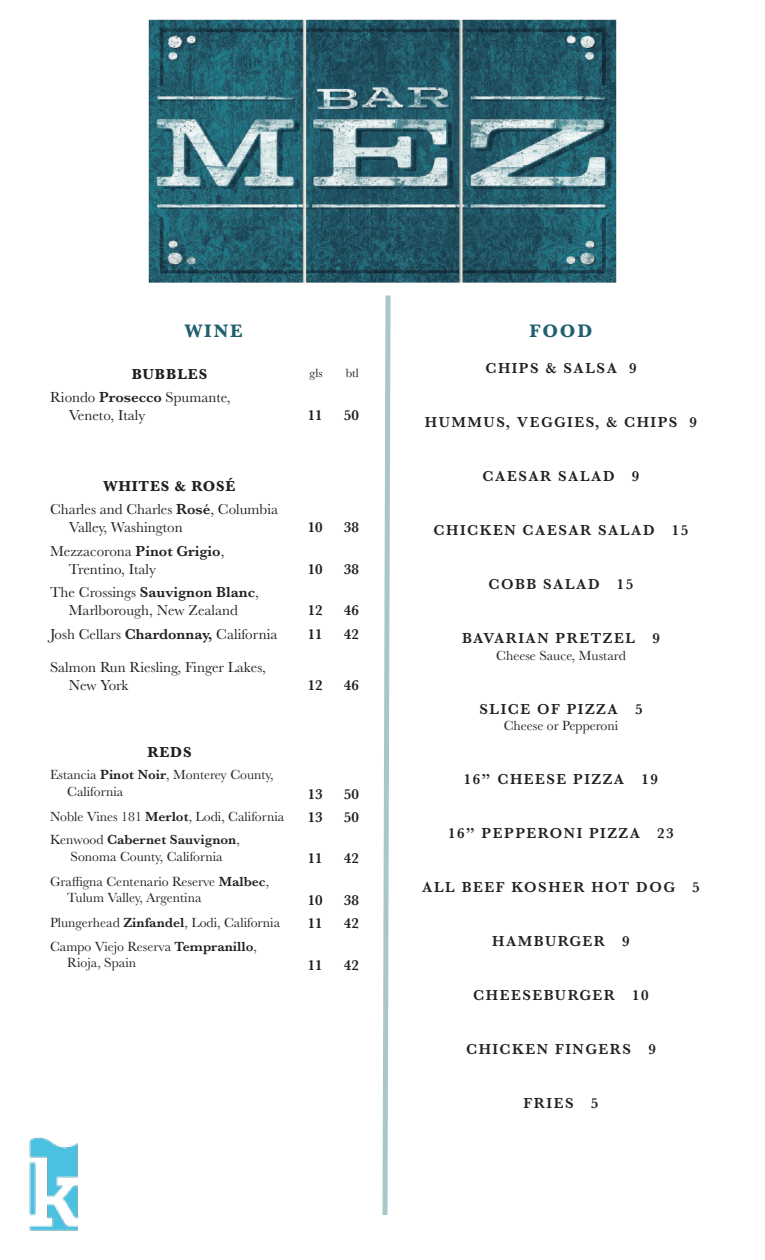
<style>
.page{position:relative;width:765px;height:1260px;background:#fff}
.page>*{position:absolute;margin:0;border:0;box-sizing:border-box;transform-origin:0 0}
.t1{font:700 18.75px "Baskerville";letter-spacing:.1em;color:#215f6e}
.t2{font:600 15px "Baskerville";letter-spacing:.1em;color:#231f20}
.t3{font:15px "Baskerville";color:#231f20}
.t4{font:600 15px "Baskerville";color:#231f20}
.t5{font:700 15px "Baskerville";letter-spacing:.05em;color:#231f20}
.t6{font:13.75px "Baskerville";color:#231f20}
.t7{font:600 13.75px "Baskerville";color:#231f20}
.t8{font:12.5px "Baskerville";color:#231f20}
.s1{font-weight:600}
.s2{font-weight:400}
</style>
<div class="page">
<img style="left:148px;top:19px;width:469px;height:264px">
<svg style="left:382px;top:295px;width:9px;height:920px"></svg>
<img style="left:29px;top:1137px;width:49px;height:94px">
<p class="t1" style="left:185px;top:318px;width:59px">WINE</p>
<p class="t5" style="left:132px;top:364px;width:77px">BUBBLES</p>
<p class="t8" style="left:310px;top:365px;width:15px">gls</p>
<p class="t8" style="left:346px;top:365px;width:15px">btl</p>
<p class="t3" style="left:50px;top:388px;width:182px">Riondo <span class="s1">Prosecco</span> Spumante,</p>
<p class="t3" style="left:69px;top:406px;width:78px">Veneto, Italy</p>
<p class="t2" style="left:308px;top:405px;width:17px">11</p>
<p class="t2" style="left:344px;top:405px;width:16px">50</p>
<p class="t5" style="left:104px;top:475px;width:133px">WHITES &amp; ROSÉ</p>
<p class="t3" style="left:50px;top:500px;width:230px">Charles and Charles <span class="s1">Rosé</span>, Columbia</p>
<p class="t3" style="left:69px;top:518px;width:115px">Valley, Washington</p>
<p class="t2" style="left:308px;top:517px;width:17px">10</p>
<p class="t2" style="left:344px;top:517px;width:16px">38</p>
<p class="t3" style="left:50px;top:541px;width:176px">Mezzacorona <span class="s1">Pinot Grigio</span>,</p>
<p class="t3" style="left:69px;top:559px;width:89px">Trentino, Italy</p>
<p class="t2" style="left:308px;top:558px;width:17px">10</p>
<p class="t2" style="left:344px;top:558px;width:16px">38</p>
<p class="t4" style="left:50px;top:582px;width:210px"><span class="s2">The Crossings</span> Sauvignon Blanc<span class="s2">,</span></p>
<p class="t3" style="left:69px;top:601px;width:171px">Marlborough, New Zealand</p>
<p class="t2" style="left:308px;top:600px;width:17px">12</p>
<p class="t2" style="left:344px;top:600px;width:16px">46</p>
<p class="t3" style="left:50px;top:624px;width:229px">Josh Cellars <span class="s1">Chardonnay,</span> California</p>
<p class="t2" style="left:308px;top:623px;width:17px">11</p>
<p class="t2" style="left:344px;top:623px;width:16px">42</p>
<p class="t3" style="left:50px;top:658px;width:217px">Salmon Run Riesling, Finger Lakes,</p>
<p class="t3" style="left:69px;top:676px;width:61px">New York</p>
<p class="t2" style="left:308px;top:675px;width:17px">12</p>
<p class="t2" style="left:344px;top:675px;width:16px">46</p>
<p class="t5" style="left:148px;top:742px;width:45px">REDS</p>
<p class="t6" style="left:50px;top:766px;width:225px">Estancia <span class="s1">Pinot Noir</span>, Monterey County,</p>
<p class="t6" style="left:67px;top:783px;width:58px">California</p>
<p class="t2" style="left:308px;top:783px;width:17px">13</p>
<p class="t2" style="left:344px;top:783px;width:16px">50</p>
<p class="t6" style="left:50px;top:808px;width:236px">Noble Vines 181 <span class="s1">Merlot</span>, Lodi, California</p>
<p class="t2" style="left:308px;top:807px;width:17px">13</p>
<p class="t2" style="left:344px;top:807px;width:16px">50</p>
<p class="t7" style="left:50px;top:830px;width:191px"><span class="s2">Kenwood</span> Cabernet Sauvignon<span class="s2">,</span></p>
<p class="t6" style="left:71px;top:848px;width:154px">Sonoma County, California</p>
<p class="t2" style="left:308px;top:848px;width:17px">11</p>
<p class="t2" style="left:344px;top:848px;width:16px">42</p>
<p class="t6" style="left:50px;top:873px;width:221px">Graffigna Centenario Reserve <span class="s1">Malbec</span>,</p>
<p class="t6" style="left:67px;top:889px;width:136px">Tulum Valley, Argentina</p>
<p class="t2" style="left:308px;top:889px;width:17px">10</p>
<p class="t2" style="left:344px;top:889px;width:16px">38</p>
<p class="t6" style="left:50px;top:914px;width:232px">Plungerhead <span class="s1">Zinfandel</span>, Lodi, California</p>
<p class="t2" style="left:308px;top:913px;width:17px">11</p>
<p class="t2" style="left:344px;top:913px;width:16px">42</p>
<p class="t6" style="left:50px;top:937px;width:209px">Campo Viejo Reserva <span class="s1">Tempranillo</span>,</p>
<p class="t6" style="left:67px;top:954px;width:70px">Rioja, Spain</p>
<p class="t2" style="left:308px;top:954px;width:17px">11</p>
<p class="t2" style="left:344px;top:954px;width:16px">42</p>
<p class="t1" style="left:530px;top:318px;width:64px">FOOD</p>
<p class="t2" style="left:485px;top:358px;width:153px">CHIPS &amp; SALSA 9</p>
<p class="t2" style="left:425px;top:412px;width:274px">HUMMUS, VEGGIES, &amp; CHIPS 9</p>
<p class="t2" style="left:483px;top:466px;width:158px">CAESAR SALAD 9</p>
<p class="t2" style="left:434px;top:520px;width:256px">CHICKEN CAESAR SALAD 15</p>
<p class="t2" style="left:489px;top:574px;width:146px">COBB SALAD 15</p>
<p class="t2" style="left:462px;top:628px;width:199px">BAVARIAN PRETZEL 9</p>
<p class="t6" style="left:496px;top:647px;width:131px">Cheese Sauce, Mustard</p>
<p class="t2" style="left:479px;top:699px;width:165px">SLICE OF PIZZA 5</p>
<p class="t6" style="left:504px;top:717px;width:116px">Cheese or Pepperoni</p>
<p class="t2" style="left:464px;top:769px;width:196px">16” CHEESE PIZZA 19</p>
<p class="t2" style="left:448px;top:823px;width:227px">16” PEPPERONI PIZZA 23</p>
<p class="t2" style="left:422px;top:877px;width:279px">ALL BEEF KOSHER HOT DOG 5</p>
<p class="t2" style="left:492px;top:931px;width:139px">HAMBURGER 9</p>
<p class="t2" style="left:473px;top:985px;width:177px">CHEESEBURGER 10</p>
<p class="t2" style="left:466px;top:1039px;width:191px">CHICKEN FINGERS 9</p>
<p class="t2" style="left:524px;top:1093px;width:76px">FRIES 5</p>
</div>
